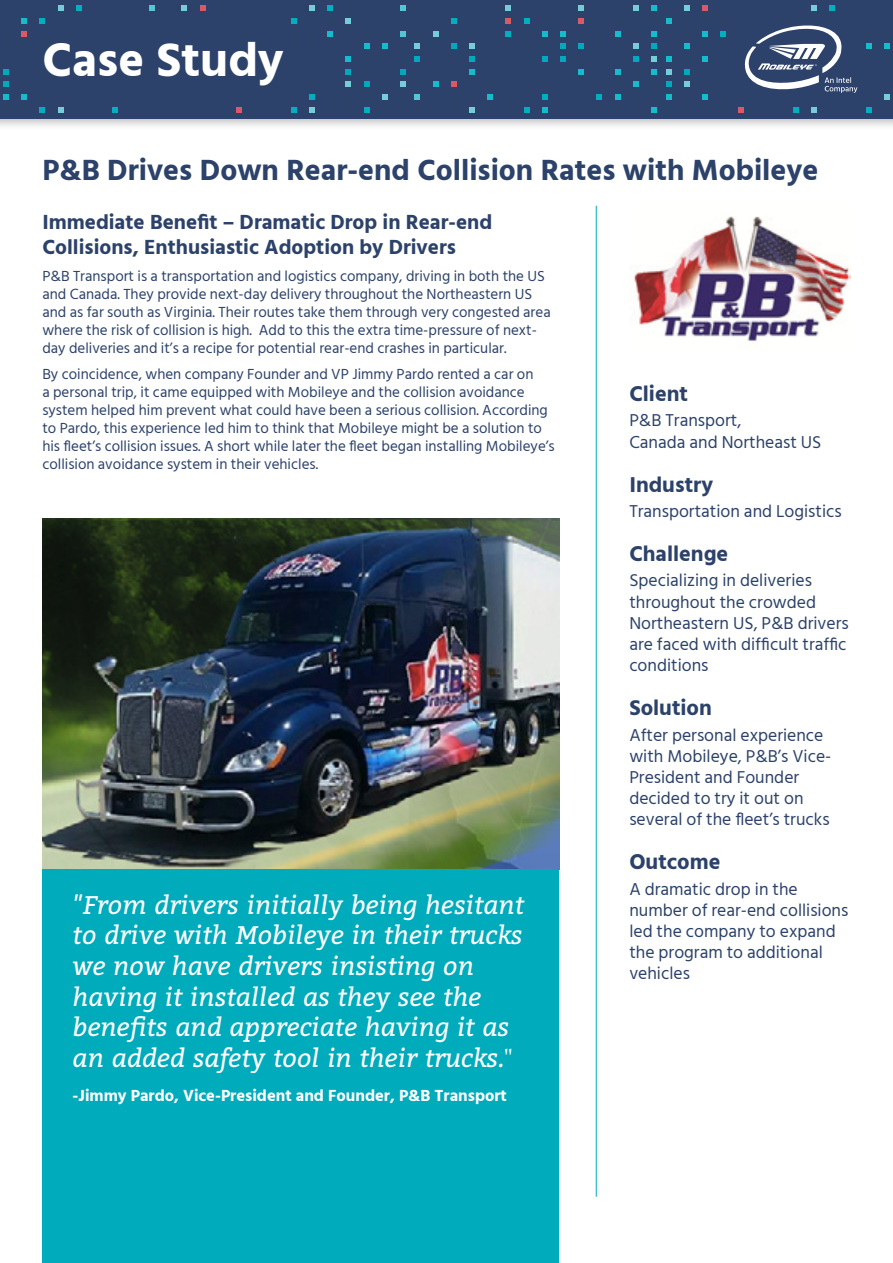
<style>
.page{position:relative;width:893px;height:1263px;background:#fff}
.page>*{position:absolute;margin:0;border:0;box-sizing:border-box;transform-origin:0 0}
.t1{font:700 48.6px "Hind Siliguri";color:#fff}
.t2{font:700 30px "Hind Siliguri";color:#2c426a}
.t3{font:italic 25.5px/30.6px "Bitter";color:#fff}
.t4{font:700 22.05px "Hind Siliguri";color:#2c426a}
.t5{font:700 21px/25.2px "Hind Siliguri";color:#2c426a}
.t6{font:17.7px/21.1px "Hind Siliguri";color:#2c426a}
.t7{font:700 16.5px "Hind Siliguri";color:#fff}
.t8{font:15px/18px "Hind Siliguri";color:#2c426a}
.s1{font-family:"Adobe Hebrew";font-style:normal}
</style>
<div class="page">
<hr style="left:596px;top:206px;width:1px;height:991px;background:#00abbc">
<div style="left:0;top:0;width:893px;height:130px;background:#000;opacity:.3"></div>
<div style="left:0;top:0;width:893px;height:118px;background:#2c426a"></div>
<svg style="left:40px;top:18px;width:5px;height:6px"></svg>
<svg style="left:21px;top:18px;width:6px;height:6px"></svg>
<svg style="left:21px;top:31px;width:6px;height:6px"></svg>
<svg style="left:76px;top:6px;width:6px;height:5px"></svg>
<svg style="left:149px;top:6px;width:6px;height:5px"></svg>
<svg style="left:58px;top:6px;width:6px;height:5px"></svg>
<svg style="left:291px;top:18px;width:6px;height:6px"></svg>
<svg style="left:345px;top:18px;width:6px;height:6px"></svg>
<svg style="left:364px;top:43px;width:5px;height:6px"></svg>
<svg style="left:382px;top:43px;width:6px;height:6px"></svg>
<svg style="left:327px;top:31px;width:6px;height:6px"></svg>
<svg style="left:400px;top:31px;width:6px;height:6px"></svg>
<svg style="left:182px;top:6px;width:5px;height:5px"></svg>
<svg style="left:327px;top:6px;width:6px;height:5px"></svg>
<svg style="left:400px;top:6px;width:6px;height:5px"></svg>
<svg style="left:309px;top:6px;width:6px;height:5px"></svg>
<svg style="left:200px;top:6px;width:6px;height:5px"></svg>
<svg style="left:345px;top:56px;width:6px;height:6px"></svg>
<svg style="left:633px;top:56px;width:6px;height:6px"></svg>
<svg style="left:560px;top:56px;width:6px;height:6px"></svg>
<svg style="left:414px;top:56px;width:6px;height:6px"></svg>
<svg style="left:651px;top:56px;width:6px;height:6px"></svg>
<svg style="left:469px;top:56px;width:6px;height:6px"></svg>
<svg style="left:542px;top:56px;width:6px;height:6px"></svg>
<svg style="left:633px;top:6px;width:6px;height:5px"></svg>
<svg style="left:651px;top:6px;width:6px;height:5px"></svg>
<svg style="left:505px;top:6px;width:6px;height:5px"></svg>
<svg style="left:578px;top:6px;width:6px;height:5px"></svg>
<svg style="left:560px;top:31px;width:6px;height:6px"></svg>
<svg style="left:651px;top:31px;width:6px;height:6px"></svg>
<svg style="left:505px;top:31px;width:6px;height:6px"></svg>
<svg style="left:433px;top:31px;width:6px;height:6px"></svg>
<svg style="left:615px;top:31px;width:6px;height:6px"></svg>
<svg style="left:542px;top:31px;width:6px;height:6px"></svg>
<svg style="left:451px;top:43px;width:6px;height:6px"></svg>
<svg style="left:633px;top:43px;width:6px;height:6px"></svg>
<svg style="left:560px;top:43px;width:6px;height:6px"></svg>
<svg style="left:414px;top:43px;width:6px;height:6px"></svg>
<svg style="left:651px;top:43px;width:6px;height:6px"></svg>
<svg style="left:578px;top:43px;width:6px;height:6px"></svg>
<svg style="left:469px;top:43px;width:6px;height:6px"></svg>
<svg style="left:524px;top:18px;width:6px;height:6px"></svg>
<svg style="left:451px;top:18px;width:6px;height:6px"></svg>
<svg style="left:505px;top:18px;width:6px;height:6px"></svg>
<svg style="left:578px;top:18px;width:6px;height:6px"></svg>
<svg style="left:666px;top:18px;width:5px;height:6px"></svg>
<svg style="left:866px;top:43px;width:6px;height:6px"></svg>
<svg style="left:684px;top:43px;width:6px;height:6px"></svg>
<svg style="left:884px;top:43px;width:6px;height:6px"></svg>
<svg style="left:720px;top:31px;width:6px;height:6px"></svg>
<svg style="left:702px;top:31px;width:6px;height:6px"></svg>
<svg style="left:684px;top:6px;width:6px;height:5px"></svg>
<svg style="left:829px;top:6px;width:6px;height:5px"></svg>
<svg style="left:811px;top:6px;width:6px;height:5px"></svg>
<svg style="left:702px;top:6px;width:6px;height:5px"></svg>
<svg style="left:666px;top:56px;width:5px;height:6px"></svg>
<svg style="left:702px;top:56px;width:6px;height:6px"></svg>
<svg style="left:3px;top:69px;width:6px;height:6px"></svg>
<svg style="left:3px;top:94px;width:6px;height:6px"></svg>
<svg style="left:21px;top:94px;width:6px;height:6px"></svg>
<svg style="left:3px;top:81px;width:6px;height:6px"></svg>
<svg style="left:40px;top:107px;width:5px;height:6px"></svg>
<svg style="left:112px;top:107px;width:6px;height:6px"></svg>
<svg style="left:58px;top:107px;width:6px;height:6px"></svg>
<svg style="left:400px;top:69px;width:6px;height:6px"></svg>
<svg style="left:345px;top:69px;width:6px;height:6px"></svg>
<svg style="left:309px;top:94px;width:6px;height:6px"></svg>
<svg style="left:382px;top:94px;width:6px;height:6px"></svg>
<svg style="left:364px;top:81px;width:5px;height:6px"></svg>
<svg style="left:400px;top:81px;width:6px;height:6px"></svg>
<svg style="left:345px;top:81px;width:6px;height:6px"></svg>
<svg style="left:291px;top:107px;width:6px;height:6px"></svg>
<svg style="left:364px;top:107px;width:5px;height:6px"></svg>
<svg style="left:309px;top:107px;width:6px;height:6px"></svg>
<svg style="left:236px;top:107px;width:6px;height:6px"></svg>
<svg style="left:524px;top:107px;width:6px;height:6px"></svg>
<svg style="left:651px;top:107px;width:6px;height:6px"></svg>
<svg style="left:469px;top:107px;width:6px;height:6px"></svg>
<svg style="left:542px;top:107px;width:6px;height:6px"></svg>
<svg style="left:451px;top:81px;width:6px;height:6px"></svg>
<svg style="left:633px;top:81px;width:6px;height:6px"></svg>
<svg style="left:433px;top:81px;width:6px;height:6px"></svg>
<svg style="left:597px;top:94px;width:5px;height:6px"></svg>
<svg style="left:487px;top:94px;width:6px;height:6px"></svg>
<svg style="left:414px;top:94px;width:6px;height:6px"></svg>
<svg style="left:615px;top:94px;width:6px;height:6px"></svg>
<svg style="left:542px;top:94px;width:6px;height:6px"></svg>
<svg style="left:651px;top:69px;width:6px;height:6px"></svg>
<svg style="left:578px;top:69px;width:6px;height:6px"></svg>
<svg style="left:615px;top:69px;width:6px;height:6px"></svg>
<svg style="left:469px;top:69px;width:6px;height:6px"></svg>
<svg style="left:684px;top:69px;width:6px;height:6px"></svg>
<svg style="left:666px;top:69px;width:5px;height:6px"></svg>
<svg style="left:666px;top:94px;width:5px;height:6px"></svg>
<svg style="left:884px;top:94px;width:6px;height:6px"></svg>
<svg style="left:702px;top:94px;width:6px;height:6px"></svg>
<svg style="left:684px;top:81px;width:6px;height:6px"></svg>
<svg style="left:666px;top:81px;width:5px;height:6px"></svg>
<svg style="left:793px;top:107px;width:6px;height:6px"></svg>
<svg style="left:866px;top:107px;width:6px;height:6px"></svg>
<svg style="left:811px;top:107px;width:6px;height:6px"></svg>
<svg style="left:738px;top:107px;width:6px;height:6px"></svg>
<svg style="left:744px;top:25px;width:113px;height:68px"></svg>
<img style="left:634px;top:216px;width:216px;height:125px">
<img style="left:42px;top:519px;width:517px;height:351px">
<div style="left:43px;top:870px;width:516px;height:393px;background:#00abbc"></div>
<h1 class="t1" style="left:43px;top:21px;width:243px">Case Study</h1>
<h2 class="t2" style="left:43px;top:146px;width:777px">&amp;P B Drives Down Rear-end Collision Rates with Mobileye</h2>
<h3 class="t5" style="left:42px;top:210px;width:451px">Immediate Benefit – Dramatic Drop in Rear-end<br>Collisions, Enthusiastic Adoption by Drivers</h3>
<p class="t8" style="left:42px;top:268px;width:510px">&amp;P B Transport is a transportation and logistics company, driving in both the US and Canada. They provide next-day delivery throughout the Northeastern US and as far south as Virginia. Their routes take them through very congested area</p>
<p class="t8" style="left:42px;top:340px;width:466px">day deliveries and it as’ recipe for potential rear-end crashes in particular.</p>
<p class="t8" style="left:42px;top:322px;width:211px">where the risk of collision is high.</p>
<p class="t8" style="left:42px;top:366px;width:514px">By coincidence, when company Founder and VP Jimmy Pardo rented a car on<br>a personal trip it, came equipped with Mobileye and the collision avoidance system helped him prevent what could have been a serious collision. According to Pardo, this experience led him to think that Mobileye might be a solution to his fleet s’ collision issues A. short while later the fleet began installing Mobileye s’ collision avoidance system in their vehicles.</p>
<p class="t8" style="left:259px;top:322px;width:279px">Add to this the extra time-pressure of next-</p>
<h3 class="t3" style="left:73px;top:888px;width:453px">"From drivers initially being hesitant to drive with Mobileye in their trucks we now have drivers insisting on having it installed as they see the benefits and appreciate having it as an added safety tool in their trucks <span class="s1">"</span>.</h3>
<p class="t7" style="left:73px;top:1082px;width:436px">-Jimmy Pardo, Vice-President and Founder &amp;P, B Transport</p>
<h3 class="t4" style="left:629px;top:376px;width:60px">Client</h3>
<p class="t6" style="left:629px;top:411px;width:194px">&amp;P B Transport,<br>Canada and Northeast US</p>
<h3 class="t4" style="left:629px;top:467px;width:85px">Industry</h3>
<p class="t6" style="left:629px;top:502px;width:214px">Transportation and Logistics</p>
<h3 class="t4" style="left:629px;top:536px;width:101px">Challenge</h3>
<p class="t6" style="left:629px;top:571px;width:221px">Specializing in deliveries throughout the crowded<br>Northeastern US &amp;P, B drivers are faced with difficult traffic conditions</p>
<h3 class="t4" style="left:629px;top:691px;width:84px">Solution</h3>
<p class="t6" style="left:629px;top:725px;width:196px">After personal experience</p>
<p class="t6" style="left:629px;top:768px;width:171px">President and Founder</p>
<p class="t6" style="left:629px;top:746px;width:204px">with Mobileye &amp;P, s’B Vice-</p>
<p class="t6" style="left:629px;top:789px;width:202px">decided to try it out on several of the fleet s’ trucks</p>
<h3 class="t4" style="left:629px;top:845px;width:93px">Outcome</h3>
<p class="t6" style="left:629px;top:879px;width:221px">A dramatic drop in the number of rear-end collisions led the company to expand the program to additional vehicles</p>
</div>
